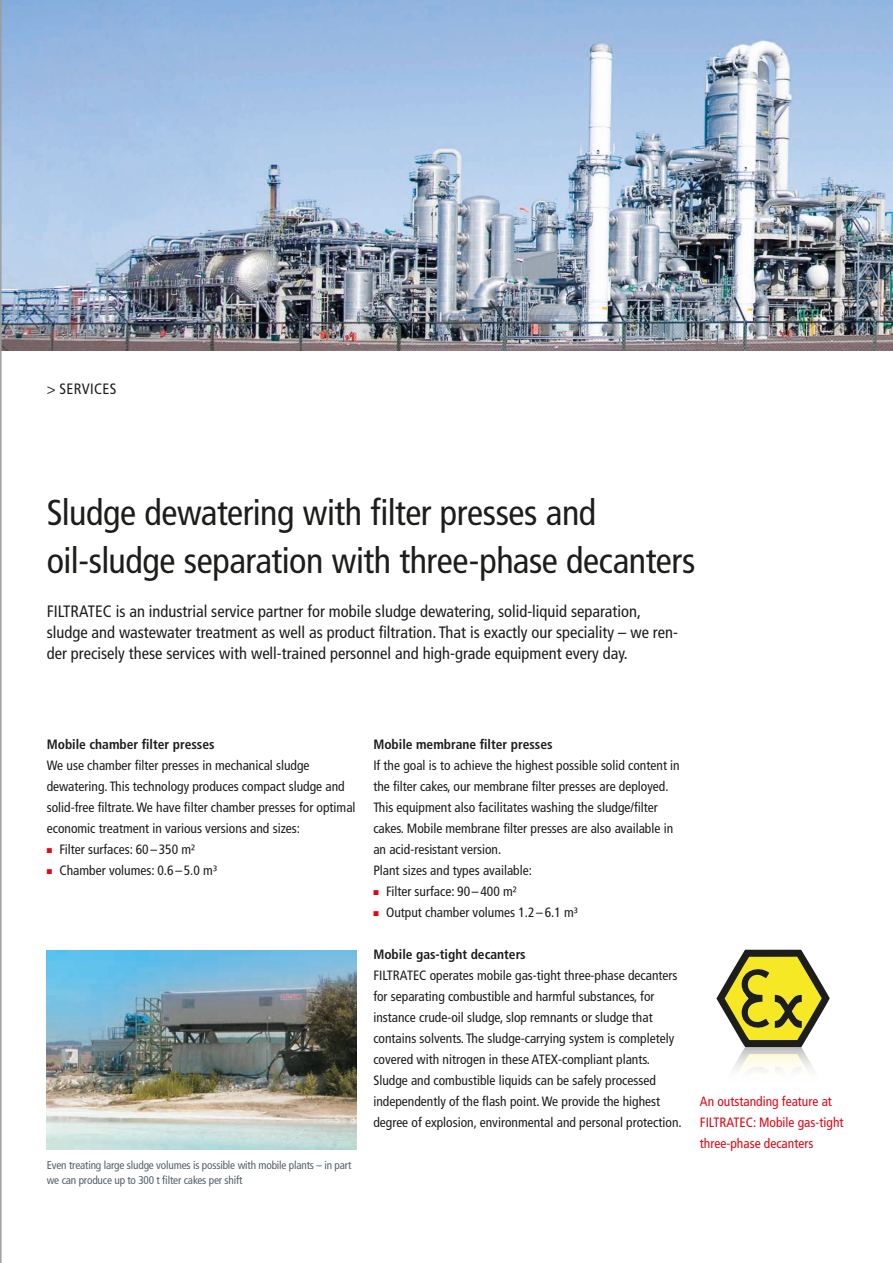
<style>
.page{position:relative;width:893px;height:1263px;background:#fff}
.page>*{position:absolute;margin:0;border:0;box-sizing:border-box;transform-origin:0 0}
.t1{font:condensed 36px/47.2px "Frutiger";letter-spacing:-.01em;color:#1d1d1b}
.t2{font:condensed 16.5px/21px "Frutiger";color:#1d1d1b}
.t3{font:condensed 15px "Frutiger";letter-spacing:.025em;color:#1d1d1b}
.t4{font:condensed 13.5px/21px "Frutiger";color:#1d1d1b}
.t5{font:700 condensed 13.5px "Frutiger";color:#1d1d1b}
.t6{font:condensed 13.5px/21px "Frutiger";color:#e30614}
.t7{font:condensed 11.25px/15px "Frutiger";letter-spacing:-.015em;color:#54616c}
.s1{color:#e30614}
</style>
<div class="page">
<img style="left:2px;top:0;width:891px;height:350px">
<img style="left:47px;top:951px;width:309px;height:198px">
<svg style="left:716px;top:950px;width:114px;height:119px"></svg>
<hr style="left:1px;top:0;width:1px;height:1263px;background:#9d9d9d">
<hr style="left:0;top:0;width:1px;height:1263px;background:#9d9d9d">
<p class="t3" style="left:47px;top:380px;width:71px">&gt; SERVICES</p>
<h1 class="t1" style="left:47px;top:489px;width:650px">Sludge dewatering with filter presses and oil-sludge separation with three-phase decanters</h1>
<p class="t2" style="left:47px;top:600px;width:633px">FILTRATEC is an industrial service partner for mobile sludge dewatering, solid-liquid separation, sludge and wastewater treatment as well as product filtration. That is exactly our speciality – we ren&shy;der precisely these services with well-trained personnel and high-grade equipment every day.</p>
<p class="t5" style="left:47px;top:737px;width:169px">Mobile chamber filter presses</p>
<p class="t4" style="left:47px;top:755px;width:310px">We use chamber filter presses in mechanical sludge dewatering. This technology produces compact sludge and solid-free filtrate. We have filter chamber presses for optimal economic treatment in various versions and sizes:</p>
<p class="t4" style="left:47px;top:839px;width:150px"><span class="s1">■</span> Filter surfaces: 60– 350 m²</p>
<p class="t4" style="left:47px;top:860px;width:172px"><span class="s1">■</span> Chamber volumes: 0.6 –5.0 m³</p>
<p class="t7" style="left:47px;top:1158px;width:306px">Even treating large sludge volumes is possible with mobile plants – in part we can produce up to 300 t filter cakes per shift</p>
<p class="t5" style="left:373px;top:737px;width:181px">Mobile membrane filter presses</p>
<p class="t4" style="left:373px;top:755px;width:308px">If the goal is to achieve the highest possible solid content in the filter cakes, our membrane filter presses are deployed.<br>This equipment also facilitates washing the sludge/filter cakes. Mobile membrane filter presses are also available in an acid-resistant version.<br>Plant sizes and types available:</p>
<p class="t4" style="left:373px;top:881px;width:145px"><span class="s1">■</span> Filter surface: 90–400 m²</p>
<p class="t4" style="left:373px;top:902px;width:206px"><span class="s1">■</span> Output chamber volumes 1.2 – 6.1 m³</p>
<p class="t5" style="left:373px;top:946px;width:154px">Mobile gas-tight decanters</p>
<p class="t4" style="left:373px;top:965px;width:310px">FILTRATEC operates mobile gas-tight three-phase decanters for separating combustible and harmful substances, for instance crude-oil sludge, slop remnants or sludge that contains solvents. The sludge-carrying system is completely covered with nitrogen in these ATEX-compliant plants.<br>Sludge and combustible liquids can be safely processed independently of the flash point. We provide the highest degree of explosion, environmental and personal protection.</p>
<p class="t6" style="left:700px;top:1091px;width:145px">An outstanding feature at<br>FILTRATEC: Mobile gas-tight three-phase decanters</p>
</div>
